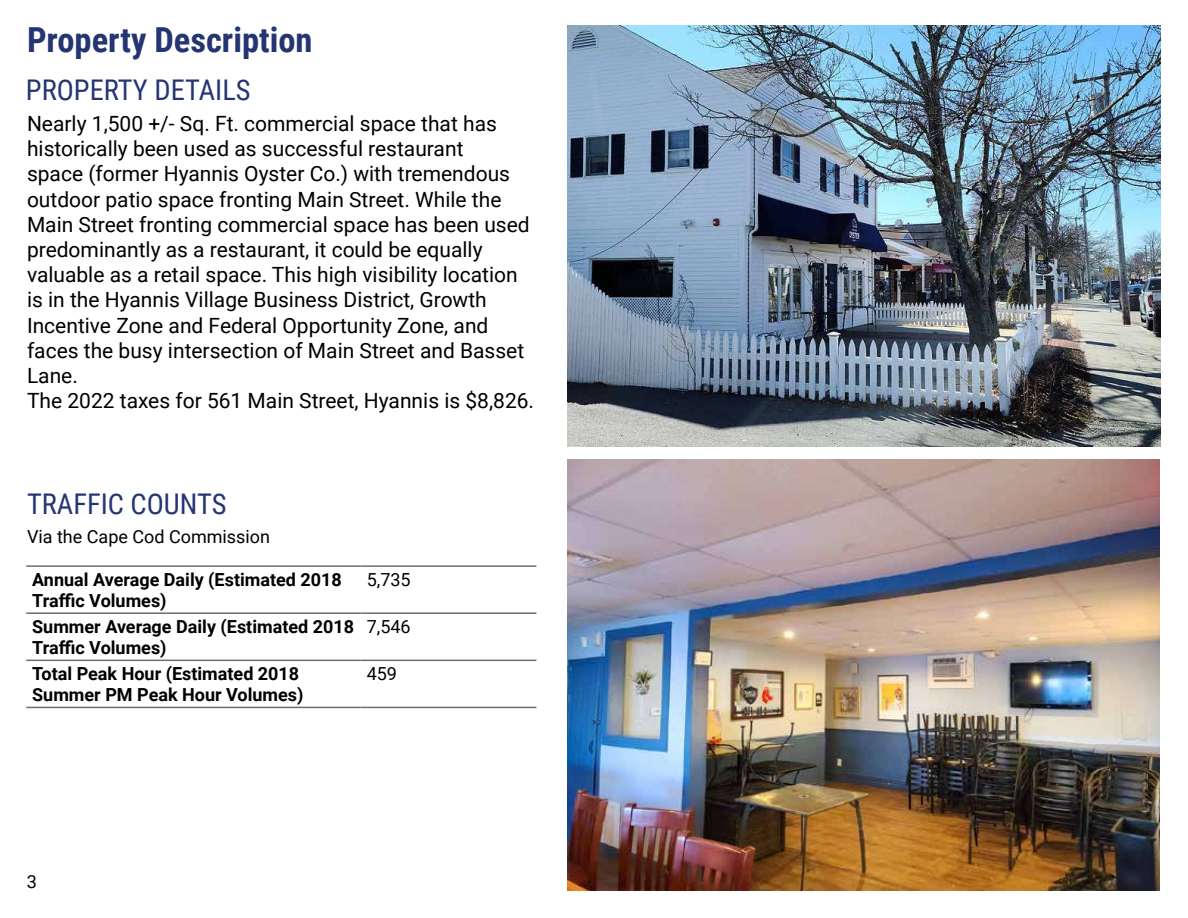
<style>
.page{position:relative;width:1188px;height:918px;background:#fff}
.page>*{position:absolute;margin:0;border:0;box-sizing:border-box;transform-origin:0 0}
.t1{font:700 34.5px "Roboto Condensed";color:#253571}
.t2{font:28.5px "Roboto Condensed";color:#253571}
.t3{font:21px/25.2px "Roboto";color:#000}
.t4{font:700 18px/21.6px "Roboto";color:#000}
.t5{font:18px "Roboto";color:#000}
</style>
<div class="page">
<img style="left:567px;top:26px;width:594px;height:420px">
<img style="left:567px;top:459px;width:593px;height:432px">
<hr style="left:26px;top:565px;width:335px;height:2px;background:#6d6e71">
<hr style="left:361px;top:565px;width:175px;height:2px;background:#6d6e71">
<hr style="left:26px;top:612px;width:335px;height:2px;background:#6d6e71">
<hr style="left:361px;top:612px;width:175px;height:2px;background:#6d6e71">
<hr style="left:26px;top:660px;width:335px;height:1px;background:#6d6e71">
<hr style="left:361px;top:660px;width:175px;height:1px;background:#6d6e71">
<hr style="left:26px;top:707px;width:335px;height:1px;background:#6d6e71">
<hr style="left:361px;top:707px;width:175px;height:1px;background:#6d6e71">
<h1 class="t1" style="left:27px;top:15px;width:287px">Property Description</h1>
<h2 class="t2" style="left:26px;top:70px;width:226px">PROPERTY DETAILS</h2>
<p class="t3" style="left:27px;top:110px;width:509px">Nearly 1,500 +/- Sq. Ft. commercial space that has historically been used as successful restaurant<br>space (former Hyannis Oyster Co.) with tremendous outdoor patio space fronting Main Street. While the Main Street fronting commercial space has been used predominantly as a restaurant, it could be equally valuable as a retail space. This high visibility location is in the Hyannis Village Business District, Growth Incentive Zone and Federal Opportunity Zone, and faces the busy intersection of Main Street and Basset Lane.<br>The 2022 taxes for 561 Main Street, Hyannis is $8,826.</p>
<h2 class="t2" style="left:27px;top:484px;width:201px">TRAFFIC COUNTS</h2>
<p class="t5" style="left:27px;top:524px;width:245px">Via the Cape Cod Commission</p>
<p class="t4" style="left:32px;top:568px;width:311px">Annual Average Daily (Estimated 2018<br>Traffic Volumes)</p>
<p class="t5" style="left:367px;top:567px;width:45px">5,735</p>
<p class="t4" style="left:32px;top:615px;width:323px">Summer Average Daily (Estimated 2018<br>Traffic Volumes)</p>
<p class="t5" style="left:367px;top:614px;width:45px">7,546</p>
<p class="t4" style="left:32px;top:662px;width:273px">Total Peak Hour (Estimated 2018<br>Summer PM Peak Hour Volumes)</p>
<p class="t5" style="left:367px;top:661px;width:32px">459</p>
<p class="t5" style="left:27px;top:869px;width:12px">3</p>
</div>
